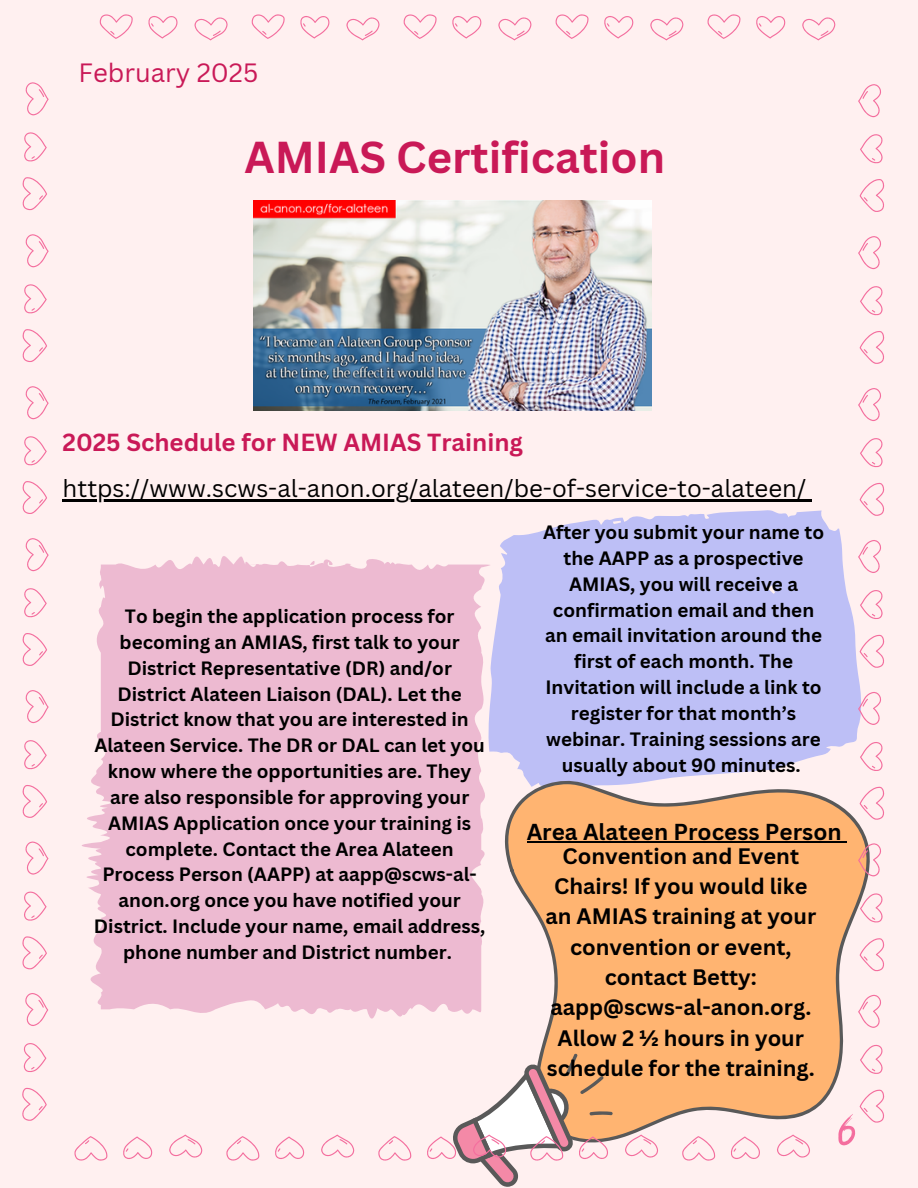
<style>
.page{position:relative;width:918px;height:1188px;background:#fff0f0}
.page>*{position:absolute;margin:0;border:0;box-sizing:border-box;transform-origin:0 0}
.t1{font:700 43.5px "Canva Sans";color:#c91957}
.t2{font:25.8px "Canva Sans";color:#c91957}
.t3{font:24px "Canva Sans";color:#000}
.t4{font:700 24px "Canva Sans";color:#c91957}
.t5{font:700 22.5px "Canva Sans";color:#000}
.t6{font:700 21.75px/30.3px "Canva Sans";color:#000;text-align:center}
.t7{font:700 18.9px/25.8px "Canva Sans";color:#000;text-align:center}
.t8{font:700 18.75px/25.8px "Canva Sans";color:#000;text-align:center}
</style>
<div class="page">
<svg style="left:497px;top:510px;width:364px;height:266px;fill:#bdbff6"></svg>
<svg style="left:504px;top:780px;width:364px;height:364px;fill:#ffb471"></svg>
<svg style="left:100px;top:14px;width:128px;height:26px"></svg>
<svg style="left:252px;top:14px;width:128px;height:26px"></svg>
<svg style="left:403px;top:14px;width:129px;height:26px"></svg>
<svg style="left:555px;top:14px;width:128px;height:26px"></svg>
<svg style="left:707px;top:14px;width:128px;height:26px"></svg>
<svg style="left:74px;top:1135px;width:128px;height:26px"></svg>
<svg style="left:226px;top:1135px;width:128px;height:26px"></svg>
<svg style="left:378px;top:1054px;width:280px;height:133px"></svg>
<svg style="left:682px;top:1135px;width:128px;height:26px"></svg>
<svg style="left:858px;top:692px;width:26px;height:128px"></svg>
<svg style="left:858px;top:540px;width:26px;height:128px"></svg>
<svg style="left:858px;top:388px;width:26px;height:128px"></svg>
<svg style="left:858px;top:236px;width:26px;height:128px"></svg>
<svg style="left:858px;top:84px;width:26px;height:128px"></svg>
<svg style="left:858px;top:843px;width:26px;height:128px"></svg>
<svg style="left:22px;top:690px;width:27px;height:128px"></svg>
<svg style="left:22px;top:538px;width:27px;height:128px"></svg>
<svg style="left:22px;top:386px;width:27px;height:128px"></svg>
<svg style="left:22px;top:234px;width:27px;height:128px"></svg>
<svg style="left:22px;top:82px;width:27px;height:128px"></svg>
<svg style="left:22px;top:841px;width:26px;height:129px"></svg>
<svg style="left:22px;top:993px;width:26px;height:128px"></svg>
<svg style="left:838px;top:995px;width:46px;height:150px"></svg>
<svg style="left:82px;top:556px;width:415px;height:463px;fill:#edbad1"></svg>
<img style="left:253px;top:201px;width:399px;height:209px">
<hr style="left:63px;top:499px;width:743px;height:2px;background:#000">
<svg style="left:806px;top:499px;width:6px;height:2px"></svg>
<hr style="left:527px;top:841px;width:315px;height:2px;background:#000">
<p class="t2" style="left:79px;top:54px;width:181px">February 2025</p>
<p class="t1" style="left:245px;top:127px;width:422px">AMIAS Certification</p>
<p class="t4" style="left:63px;top:425px;width:462px">2025 Schedule for NEW AMIAS Training</p>
<p class="t3" style="left:63px;top:471px;width:745px">https://www.scws-al-anon.org/alateen/be-of-service-to-alateen/</p>
<p class="t8" style="left:94px;top:603px;width:393px">To begin the application process for becoming an AMIAS, first talk to your District Representative (DR) and/or District Alateen Liaison (DAL). Let the District know that you are interested in Alateen Service. The DR or DAL can let you know where the opportunities are. They are also responsible for approving your AMIAS Application once your training is complete. Contact the Area Alateen Process Person (AAPP) at aapp@scws-al&shy;anon.org once you have notified your District. Include your name, email address, phone number and District number.</p>
<p class="t7" style="left:543px;top:519px;width:283px">After you submit your name to the AAPP as a prospective<br>AMIAS, you will receive a confirmation email and then an email invitation around the first of each month. The<br>Invitation will include a link to register for that month’s webinar. Training sessions are usually about 90 minutes.</p>
<p class="t5" style="left:527px;top:816px;width:316px">Area Alateen Process Person</p>
<p class="t6" style="left:545px;top:840px;width:272px">Convention and Event<br>Chairs! If you would like an AMIAS training at your convention or event, contact Betty: aapp@scws-al-anon.org.<br>Allow 2 ½ hours in your schedule for the training.</p>
</div>
